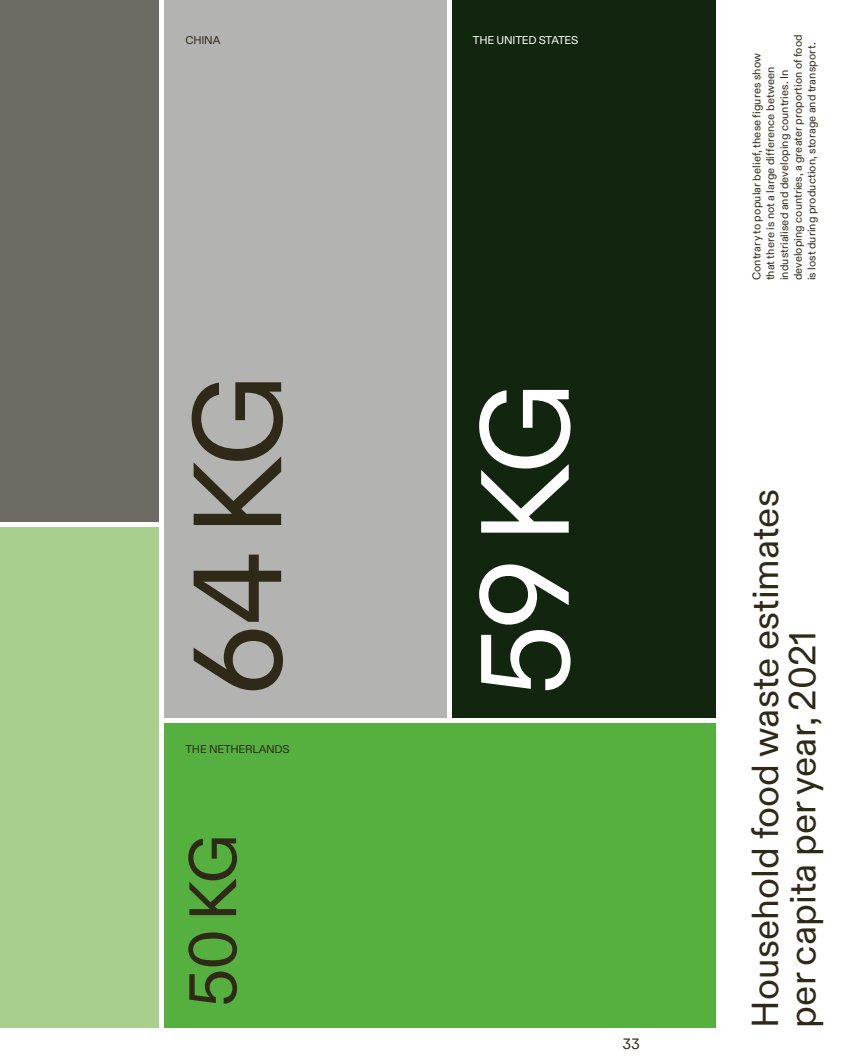
<style>
.page{position:relative;width:851px;height:1063px;background:#fff}
.page>*{position:absolute;margin:0;border:0;box-sizing:border-box;transform-origin:0 0}
.t1{font:125px "ABC Diatype";color:#2f2a17}
.t2{font:125px "ABC Diatype";color:#fff}
.t3{font:66.75px "ABC Diatype";color:#2f2a17}
.t4{font:37.5px/37.5px "ABC Diatype";letter-spacing:.005em;color:#2f2a17}
.t5{font:15px "ABC Diatype";color:#2f2a17}
.t6{font:11.25px/13.8px "ABC Diatype";letter-spacing:.01em;color:#2f2a17}
.t7{font:11.25px "ABC Diatype";letter-spacing:-.015em;color:#fff}
.t8{font:11.25px "ABC Diatype";letter-spacing:-.015em;color:#2f2a17}
</style>
<div class="page">
<div style="left:0;top:0;width:159px;height:521px;background:#6e6b64"></div>
<div style="left:164px;top:0;width:282px;height:718px;background:#b3b4b1"></div>
<div style="left:164px;top:723px;width:551px;height:305px;background:#56b03f"></div>
<div style="left:451px;top:0;width:264px;height:718px;background:#12260f"></div>
<div style="left:0;top:527px;width:159px;height:501px;background:#a8cf8d"></div>
<p class="t6" style="left:185px;top:34px;width:36px">CHINA</p>
<h1 class="t1" style="left:164px;top:696px;width:323px;rotate:-90deg">64 KG</h1>
<p class="t8" style="left:185px;top:743px;width:106px">THE NETHERLANDS</p>
<h2 class="t3" style="left:174px;top:1007px;width:174px;rotate:-90deg">50 KG</h2>
<p class="t7" style="left:473px;top:34px;width:107px">THE UNITED STATES</p>
<h1 class="t2" style="left:452px;top:696px;width:315px;rotate:-90deg">59 KG</h1>
<h3 class="t5" style="left:622px;top:1035px;width:19px">33</h3>
<p class="t6" style="left:749px;top:280px;width:247px;rotate:-90deg">Contrary to popular belief, these figures show that there is not a large difference between industrialised and developing countries. In developing countries, a greater proportion of food is lost during production, storage and transport.</p>
<h3 class="t4" style="left:747px;top:1028px;width:540px;rotate:-90deg">Household food waste estimates per capita per year, 2021</h3>
</div>
